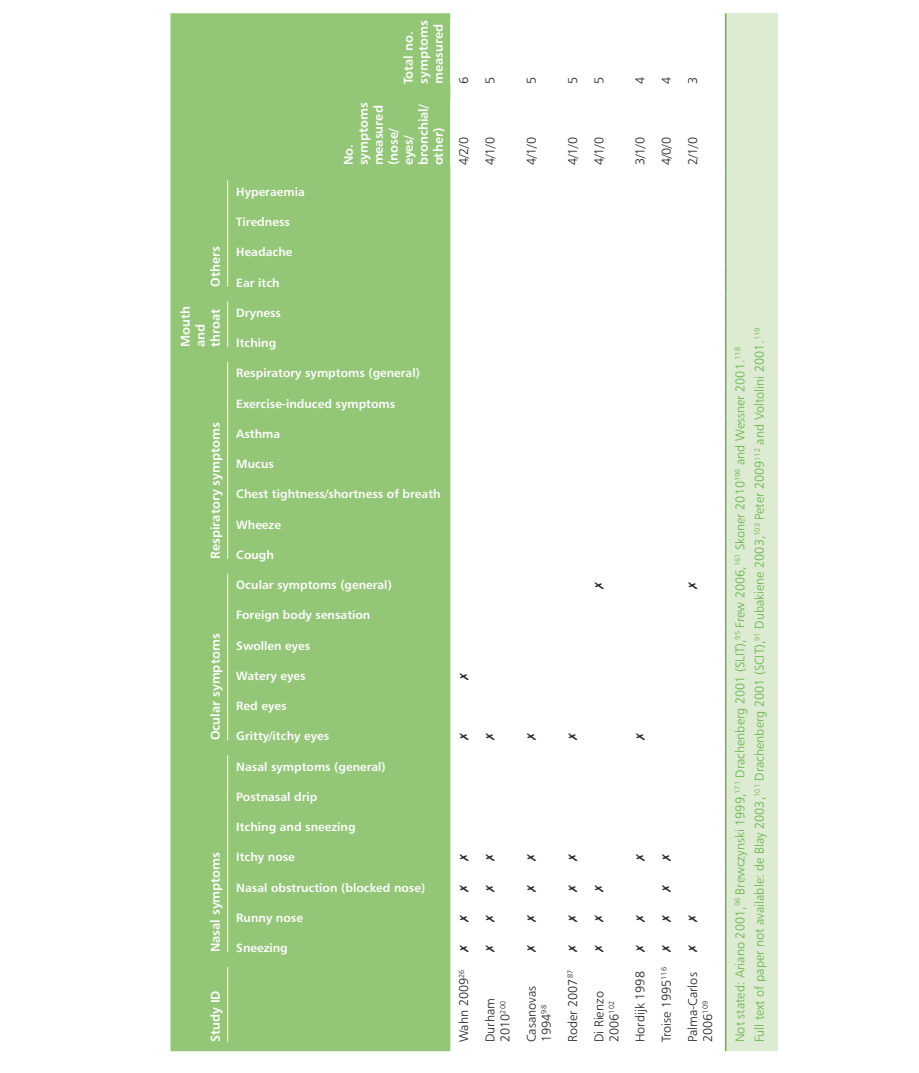
<style>
.page{position:relative;width:919px;height:1073px;background:#fff}
.page>*{position:absolute;margin:0;border:0;box-sizing:border-box;transform-origin:0 0}
._7_5_Table__notes{font:12.75px "Humanist 777 BT Light B";color:#63b445}
._7_2_Table_text__Tab{font:12.75px/15px "Humanist 777 BT Light B";color:#231f20}
._7_05_Table_head_gro{font:12.75px/15px "Humanist 777 BT Bold B";color:#fff}
._7_10_Table_head__Ta{font:12px "Humanist 777 BT Bold B";color:#fff}
</style>
<div class="page">
<div style="left:170px;top:13px;width:280px;height:1038px;background:#93c676"></div>
<div style="left:725px;top:13px;width:52px;height:1038px;background:#ddebd3"></div>
<hr style="left:724px;top:961px;width:2px;height:90px;background:#63b445">
<hr style="left:724px;top:930px;width:2px;height:31px;background:#63b445">
<hr style="left:724px;top:900px;width:2px;height:30px;background:#63b445">
<hr style="left:724px;top:870px;width:2px;height:30px;background:#63b445">
<hr style="left:724px;top:840px;width:2px;height:30px;background:#63b445">
<hr style="left:724px;top:809px;width:2px;height:31px;background:#63b445">
<hr style="left:724px;top:779px;width:2px;height:30px;background:#63b445">
<hr style="left:724px;top:749px;width:2px;height:30px;background:#63b445">
<hr style="left:724px;top:719px;width:2px;height:30px;background:#63b445">
<hr style="left:724px;top:688px;width:2px;height:31px;background:#63b445">
<hr style="left:724px;top:658px;width:2px;height:30px;background:#63b445">
<hr style="left:724px;top:628px;width:2px;height:30px;background:#63b445">
<hr style="left:724px;top:598px;width:2px;height:30px;background:#63b445">
<hr style="left:724px;top:567px;width:2px;height:31px;background:#63b445">
<hr style="left:724px;top:537px;width:2px;height:30px;background:#63b445">
<hr style="left:724px;top:507px;width:2px;height:30px;background:#63b445">
<hr style="left:724px;top:477px;width:2px;height:30px;background:#63b445">
<hr style="left:724px;top:447px;width:2px;height:30px;background:#63b445">
<hr style="left:724px;top:416px;width:2px;height:31px;background:#63b445">
<hr style="left:724px;top:386px;width:2px;height:30px;background:#63b445">
<hr style="left:724px;top:356px;width:2px;height:30px;background:#63b445">
<hr style="left:724px;top:326px;width:2px;height:30px;background:#63b445">
<hr style="left:724px;top:295px;width:2px;height:31px;background:#63b445">
<hr style="left:724px;top:265px;width:2px;height:30px;background:#63b445">
<hr style="left:724px;top:235px;width:2px;height:30px;background:#63b445">
<hr style="left:724px;top:205px;width:2px;height:30px;background:#63b445">
<hr style="left:724px;top:174px;width:2px;height:31px;background:#63b445">
<hr style="left:724px;top:93px;width:2px;height:81px;background:#63b445">
<hr style="left:724px;top:13px;width:2px;height:80px;background:#63b445">
<hr style="left:227px;top:967px;width:1px;height:75px;background:#fff">
<hr style="left:227px;top:755px;width:1px;height:197px;background:#fff">
<hr style="left:227px;top:573px;width:1px;height:167px;background:#fff">
<hr style="left:227px;top:362px;width:1px;height:196px;background:#fff">
<hr style="left:227px;top:301px;width:1px;height:46px;background:#fff">
<hr style="left:227px;top:180px;width:1px;height:106px;background:#fff">
<p class="_7_05_Table_head_gro" style="left:207px;top:286px;width:42px;rotate:-90deg">Others</p>
<p class="_7_05_Table_head_gro" style="left:177px;top:347px;width:42px;rotate:-90deg">Mouth and throat</p>
<p class="_7_05_Table_head_gro" style="left:207px;top:558px;width:138px;rotate:-90deg">Respiratory symptoms</p>
<p class="_7_05_Table_head_gro" style="left:207px;top:740px;width:108px;rotate:-90deg">Ocular symptoms</p>
<p class="_7_05_Table_head_gro" style="left:207px;top:952px;width:102px;rotate:-90deg">Nasal symptoms</p>
<p class="_7_05_Table_head_gro" style="left:400px;top:84px;width:65px;rotate:-90deg">Total no. symptoms measured</p>
<p class="_7_10_Table_head__Ta" style="left:236px;top:184px;width:70px">Hyperaemia</p>
<p class="_7_10_Table_head__Ta" style="left:236px;top:214px;width:55px">Tiredness</p>
<p class="_7_10_Table_head__Ta" style="left:236px;top:244px;width:58px">Headache</p>
<p class="_7_10_Table_head__Ta" style="left:236px;top:275px;width:45px">Ear itch</p>
<p class="_7_10_Table_head__Ta" style="left:236px;top:305px;width:46px">Dryness</p>
<p class="_7_10_Table_head__Ta" style="left:236px;top:335px;width:42px">Itching</p>
<p class="_7_05_Table_head_gro" style="left:340px;top:165px;width:65px;rotate:-90deg">No. symptoms measured (nose/ eyes/ bronchial/ other)</p>
<p class="_7_10_Table_head__Ta" style="left:236px;top:365px;width:185px">Respiratory symptoms (general)</p>
<p class="_7_10_Table_head__Ta" style="left:236px;top:396px;width:160px">Exercise-induced symptoms</p>
<p class="_7_10_Table_head__Ta" style="left:236px;top:426px;width:45px">Asthma</p>
<p class="_7_10_Table_head__Ta" style="left:236px;top:456px;width:39px">Mucus</p>
<p class="_7_10_Table_head__Ta" style="left:236px;top:486px;width:206px">Chest tightness/shortness of breath</p>
<p class="_7_10_Table_head__Ta" style="left:236px;top:516px;width:46px">Wheeze</p>
<p class="_7_10_Table_head__Ta" style="left:236px;top:547px;width:39px">Cough</p>
<p class="_7_10_Table_head__Ta" style="left:236px;top:577px;width:157px">Ocular symptoms (general)</p>
<p class="_7_10_Table_head__Ta" style="left:236px;top:607px;width:136px">Foreign body sensation</p>
<p class="_7_10_Table_head__Ta" style="left:236px;top:637px;width:75px">Swollen eyes</p>
<p class="_7_10_Table_head__Ta" style="left:236px;top:668px;width:71px">Watery eyes</p>
<p class="_7_10_Table_head__Ta" style="left:236px;top:698px;width:52px">Red eyes</p>
<p class="_7_10_Table_head__Ta" style="left:236px;top:728px;width:94px">Gritty/itchy eyes</p>
<p class="_7_10_Table_head__Ta" style="left:236px;top:758px;width:151px">Nasal symptoms (general)</p>
<p class="_7_10_Table_head__Ta" style="left:236px;top:789px;width:83px">Postnasal drip</p>
<p class="_7_10_Table_head__Ta" style="left:236px;top:819px;width:121px">Itching and sneezing</p>
<p class="_7_10_Table_head__Ta" style="left:236px;top:849px;width:60px">Itchy nose</p>
<p class="_7_10_Table_head__Ta" style="left:236px;top:879px;width:190px">Nasal obstruction (blocked nose)</p>
<p class="_7_10_Table_head__Ta" style="left:236px;top:910px;width:68px">Runny nose</p>
<p class="_7_10_Table_head__Ta" style="left:236px;top:940px;width:53px">Sneezing</p>
<p class="_7_05_Table_head_gro" style="left:207px;top:1042px;width:53px;rotate:-90deg">Study ID</p>
<p class="_7_2_Table_text__Tab" style="left:456px;top:84px;width:9px;rotate:-90deg">6</p>
<p class="_7_2_Table_text__Tab" style="left:456px;top:165px;width:30px;rotate:-90deg">4/2/0</p>
<p class="_7_2_Table_text__Tab" style="left:456px;top:1042px;width:74px;rotate:-90deg">Wahn 2009<sup>26</sup></p>
<p class="_7_2_Table_text__Tab" style="left:482px;top:84px;width:9px;rotate:-90deg">5</p>
<p class="_7_2_Table_text__Tab" style="left:482px;top:165px;width:30px;rotate:-90deg">4/1/0</p>
<p class="_7_2_Table_text__Tab" style="left:482px;top:1042px;width:45px;rotate:-90deg">Durham<br>2010<sup>200</sup></p>
<p class="_7_2_Table_text__Tab" style="left:523px;top:84px;width:9px;rotate:-90deg">5</p>
<p class="_7_2_Table_text__Tab" style="left:523px;top:165px;width:30px;rotate:-90deg">4/1/0</p>
<p class="_7_2_Table_text__Tab" style="left:565px;top:84px;width:9px;rotate:-90deg">5</p>
<p class="_7_2_Table_text__Tab" style="left:591px;top:84px;width:9px;rotate:-90deg">5</p>
<p class="_7_2_Table_text__Tab" style="left:565px;top:165px;width:30px;rotate:-90deg">4/1/0</p>
<p class="_7_2_Table_text__Tab" style="left:591px;top:165px;width:30px;rotate:-90deg">4/1/0</p>
<p class="_7_2_Table_text__Tab" style="left:632px;top:84px;width:9px;rotate:-90deg">4</p>
<p class="_7_2_Table_text__Tab" style="left:658px;top:84px;width:9px;rotate:-90deg">4</p>
<p class="_7_2_Table_text__Tab" style="left:685px;top:84px;width:9px;rotate:-90deg">3</p>
<p class="_7_2_Table_text__Tab" style="left:632px;top:165px;width:30px;rotate:-90deg">3/1/0</p>
<p class="_7_2_Table_text__Tab" style="left:658px;top:165px;width:30px;rotate:-90deg">4/0/0</p>
<p class="_7_2_Table_text__Tab" style="left:685px;top:165px;width:30px;rotate:-90deg">2/1/0</p>
<p class="_7_2_Table_text__Tab" style="left:523px;top:1042px;width:58px;rotate:-90deg">Casanovas<br>1994<sup>98</sup></p>
<p class="_7_2_Table_text__Tab" style="left:565px;top:1042px;width:74px;rotate:-90deg">Roder 2007<sup>87</sup></p>
<p class="_7_2_Table_text__Tab" style="left:591px;top:1042px;width:52px;rotate:-90deg">Di Rienzo<br>2006<sup>102</sup></p>
<p class="_7_2_Table_text__Tab" style="left:632px;top:1042px;width:72px;rotate:-90deg">Hordijk 1998</p>
<p class="_7_2_Table_text__Tab" style="left:658px;top:1042px;width:76px;rotate:-90deg">Troise 1995<sup>116</sup></p>
<p class="_7_2_Table_text__Tab" style="left:685px;top:1042px;width:71px;rotate:-90deg">Palma-Carlos<br>2006<sup>109</sup></p>
<p class="_7_5_Table__notes" style="left:751px;top:1042px;width:716px;rotate:-90deg">Full text of paper not available: de Blay 2003,<sup>101</sup> Drachenberg 2001 (SCIT),<sup>91</sup> Dubakiene 2003,<sup>103</sup> Peter 2009<sup>112</sup> and Voltolini 2001.<sup>119</sup></p>
<p class="_7_5_Table__notes" style="left:732px;top:1042px;width:696px;rotate:-90deg">Not stated: Ariano 2001,<sup>96</sup> Brewczynski 1999,<sup>171</sup> Drachenberg 2001 (SLIT),<sup>95</sup> Frew 2006,<sup>161</sup> Skoner 2010<sup>196</sup> and Wessner 2001.<sup>118</sup></p>
</div>
